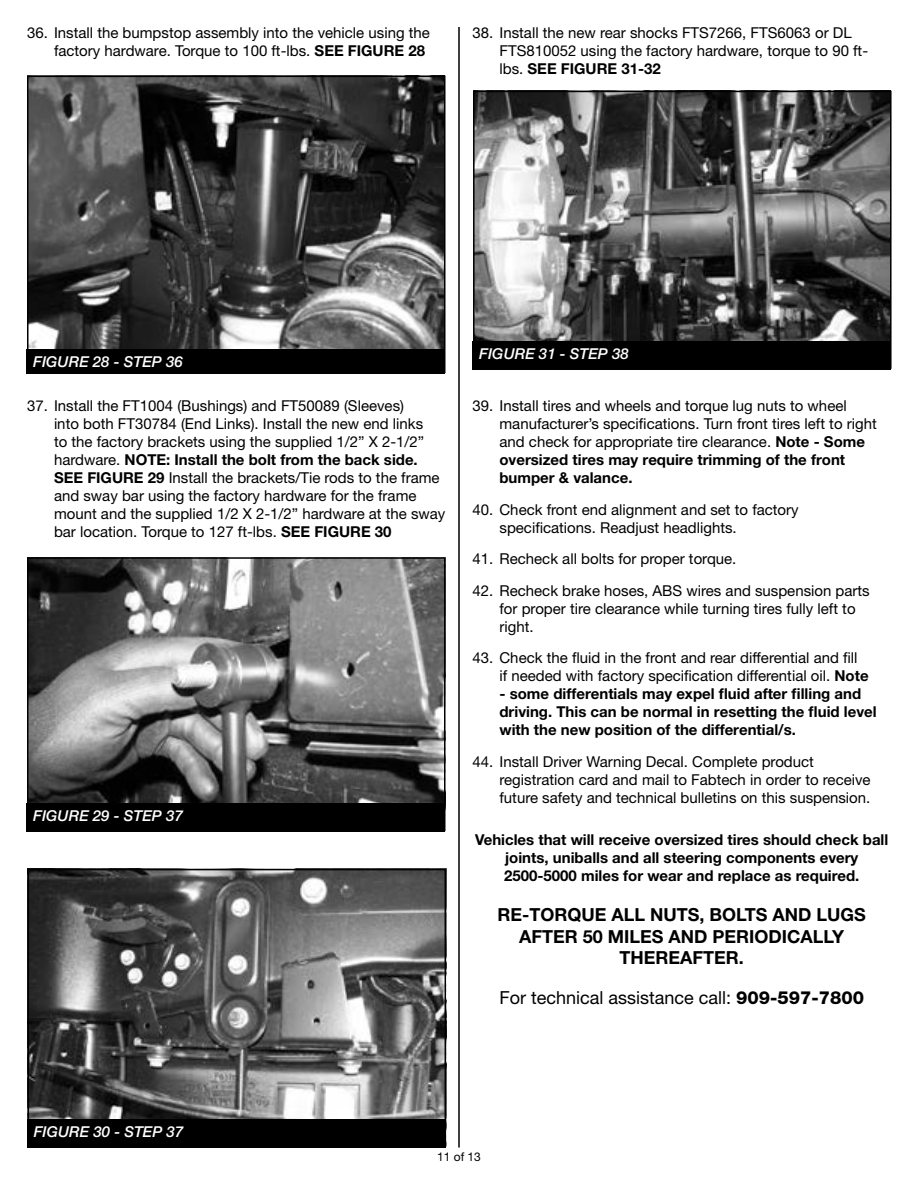
<style>
.page{position:relative;width:918px;height:1188px;background:#fff}
.page>*{position:absolute;margin:0;border:0;box-sizing:border-box;transform-origin:0 0}
.t1{font:700 18px/21.6px "Helvetica Neue LT Std";color:#000;text-align:center}
.t2{font:18px "Helvetica Neue LT Std";color:#000}
.t3{font:15px/18px "Helvetica Neue LT Std";color:#000}
.t4{font:700 15px/18px "Helvetica Neue LT Std";color:#000}
.t5{font:italic 500 15px "Helvetica Neue LT Std";color:#fff}
.t6{font:12px "Helvetica Neue LT Std";color:#000}
.s1{font-weight:700}
.s2{font-weight:800}
</style>
<div class="page">
<hr style="left:458px;top:27px;width:2px;height:1121px;background:#000">
<img style="left:30px;top:79px;width:413px;height:270px">
<div style="left:27px;top:76px;width:419px;height:297px;border:2px solid #000"></div>
<div style="left:26px;top:349px;width:419px;height:25px;background:#000"></div>
<img style="left:30px;top:560px;width:413px;height:244px">
<div style="left:27px;top:557px;width:419px;height:274px;border:2px solid #000"></div>
<div style="left:26px;top:804px;width:419px;height:28px;background:#000"></div>
<img style="left:31px;top:872px;width:412px;height:247px">
<div style="left:28px;top:869px;width:418px;height:278px;border:2px solid #000"></div>
<div style="left:27px;top:1119px;width:419px;height:29px;background:#000"></div>
<img style="left:476px;top:94px;width:413px;height:247px">
<div style="left:473px;top:91px;width:419px;height:278px;border:2px solid #000"></div>
<div style="left:472px;top:341px;width:419px;height:28px;background:#000"></div>
<p class="t3" style="left:54px;top:23px;width:377px;text-indent:-27px">36. Install the bumpstop assembly into the vehicle using the factory hardware. Torque to 100 ft-lbs. <span class="s1">SEE FIGURE 28</span></p>
<p class="t3" style="left:500px;top:23px;width:370px;text-indent:-27px">38. Install the new rear shocks FTS7266, FTS6063 or DL<br>FTS810052 using the factory hardware, torque to 90 ft&shy;lbs. <span class="s1">SEE FIGURE 31-32</span></p>
<p class="t5" style="left:33px;top:353px;width:151px">FIGURE 28 - STEP 36</p>
<p class="t3" style="left:54px;top:397px;width:393px;text-indent:-27px">37. Install the FT1004 (Bushings) and FT50089 (Sleeves)<br>into both FT30784 (End Links). Install the new end links<br>to the factory brackets using the supplied 1/2” X 2-1/2” hardware. <span class="s1">NOTE: Install the bolt from the back side.<br>SEE FIGURE 29</span> Install the brackets/Tie rods to the frame and sway bar using the factory hardware for the frame mount and the supplied 1/2 X 2-1/2” hardware at the sway bar location. Torque to 127 ft-lbs. <span class="s1">SEE FIGURE 30</span></p>
<p class="t5" style="left:33px;top:807px;width:151px">FIGURE 29 - STEP 37</p>
<p class="t5" style="left:479px;top:345px;width:151px">FIGURE 31 - STEP 38</p>
<p class="t3" style="left:500px;top:397px;width:379px;text-indent:-27px">39. Install tires and wheels and torque lug nuts to wheel manufacturer’s specifications. Turn front tires left to right and check for appropriate tire clearance. <span class="s1">Note - Some oversized tires may require trimming of the front bumper &amp; valance.</span></p>
<p class="t3" style="left:500px;top:500px;width:301px;text-indent:-27px">40. Check front end alignment and set to factory specifications. Readjust headlights.</p>
<p class="t3" style="left:472px;top:550px;width:265px">41. Recheck all bolts for proper torque.</p>
<p class="t3" style="left:500px;top:581px;width:372px;text-indent:-27px">42. Recheck brake hoses, ABS wires and suspension parts for proper tire clearance while turning tires fully left to right.</p>
<p class="t3" style="left:500px;top:649px;width:371px;text-indent:-27px">43. Check the fluid in the front and rear differential and fill if needed with factory specification differential oil. <span class="s1">Note</span></p>
<p class="t4" style="left:500px;top:685px;width:379px">- some differentials may expel fluid after filling and driving. This can be normal in resetting the fluid level with the new position of the differential/s.</p>
<p class="t3" style="left:500px;top:752px;width:373px;text-indent:-27px">44. Install Driver Warning Decal. Complete product registration card and mail to Fabtech in order to receive future safety and technical bulletins on this suspension.</p>
<p class="t4" style="left:475px;top:831px;width:415px;text-align:center">Vehicles that will receive oversized tires should check ball joints, uniballs and all steering components every<br>2500-5000 miles for wear and replace as required.</p>
<p class="t1" style="left:498px;top:903px;width:370px">RE-TORQUE ALL NUTS, BOLTS AND LUGS<br>AFTER 50 MILES AND PERIODICALLY<br>THEREAFTER.</p>
<p class="t2" style="left:499px;top:987px;width:366px">For technical assistance call: <span class="s2">909-597-7800</span></p>
<p class="t5" style="left:34px;top:1123px;width:151px">FIGURE 30 - STEP 37</p>
<p class="t6" style="left:437px;top:1150px;width:45px">11 of 13</p>
</div>
